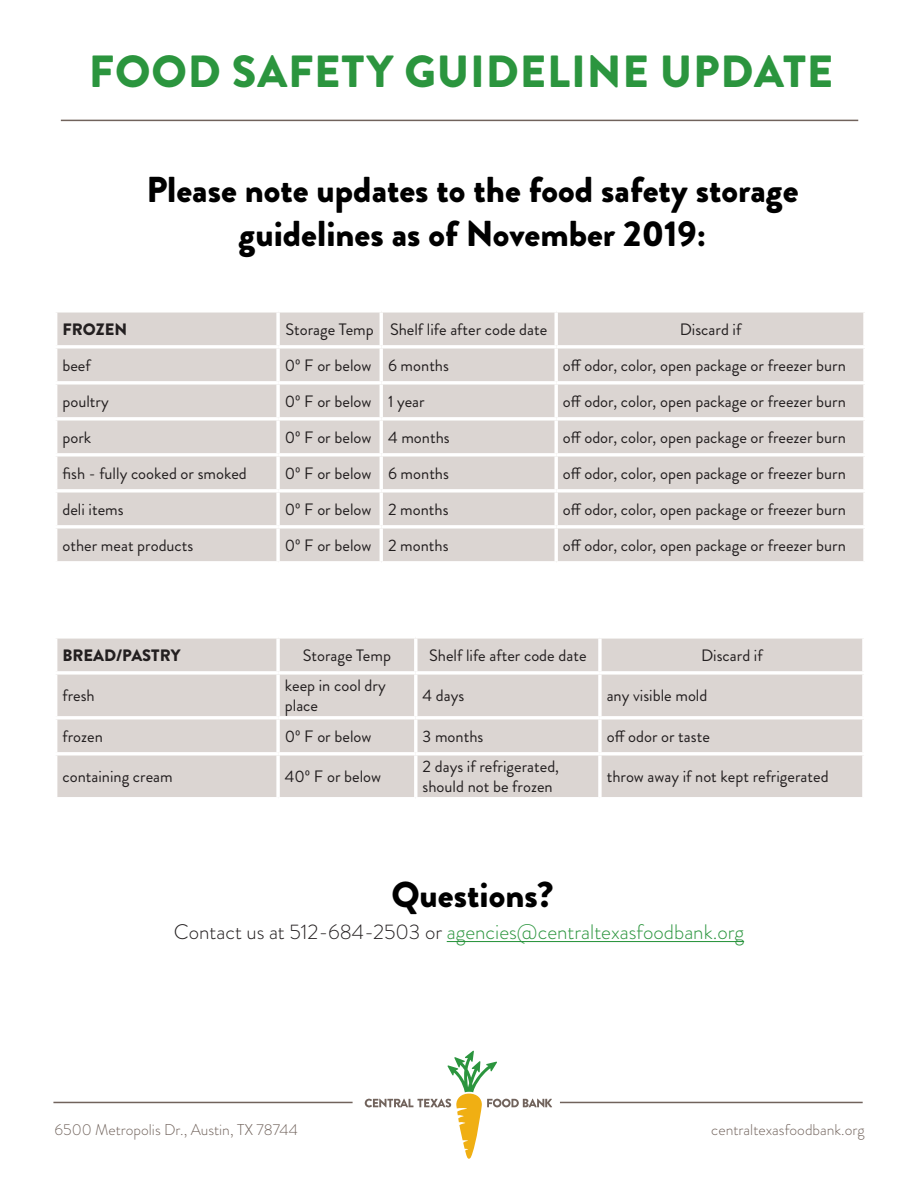
<style>
.page{position:relative;width:918px;height:1188px;background:#fff}
.page>*{position:absolute;margin:0;border:0;box-sizing:border-box;transform-origin:0 0}
.t1{font:900 45px "Brandon Grotesque";letter-spacing:.02em;color:#2b953e}
.t2{font:900 36px/43.2px "Brandon Grotesque";color:#000;text-align:center}
.t3{font:300 21px "Brandon Grotesque";color:#2b953e}
.t4{font:16.5px/19.8px "Brandon Grotesque";color:#231f20}
.t5{font:900 16.5px "Brandon Grotesque";color:#231f20}
.t6{font:300 15.6px "Brandon Grotesque";color:#71635c}
.s1{color:#231f20}
</style>
<div class="page">
<hr style="left:61px;top:120px;width:797px;height:1px;background:#71635c">
<hr style="left:447px;top:941px;width:297px;height:1px;background:#2b953e">
<div style="left:57px;top:313px;width:806px;height:248px;background:#dbd5d2"></div>
<svg style="left:56px;top:312px;width:222px;height:1px"></svg>
<svg style="left:278px;top:312px;width:103px;height:1px"></svg>
<svg style="left:276px;top:313px;width:4px;height:32px"></svg>
<svg style="left:381px;top:312px;width:175px;height:1px"></svg>
<hr style="left:380px;top:313px;width:3px;height:32px;background:#fff">
<svg style="left:556px;top:312px;width:309px;height:1px"></svg>
<hr style="left:555px;top:313px;width:3px;height:32px;background:#fff">
<svg style="left:863px;top:313px;width:1px;height:32px"></svg>
<svg style="left:56px;top:345px;width:222px;height:4px"></svg>
<svg style="left:278px;top:345px;width:103px;height:4px"></svg>
<svg style="left:276px;top:349px;width:4px;height:32px"></svg>
<svg style="left:381px;top:345px;width:175px;height:4px"></svg>
<hr style="left:380px;top:349px;width:3px;height:32px;background:#fff">
<svg style="left:556px;top:345px;width:309px;height:4px"></svg>
<hr style="left:555px;top:349px;width:3px;height:32px;background:#fff">
<svg style="left:863px;top:349px;width:1px;height:32px"></svg>
<svg style="left:56px;top:381px;width:222px;height:4px"></svg>
<svg style="left:278px;top:381px;width:103px;height:4px"></svg>
<svg style="left:276px;top:385px;width:4px;height:32px"></svg>
<svg style="left:381px;top:381px;width:175px;height:4px"></svg>
<hr style="left:380px;top:385px;width:3px;height:32px;background:#fff">
<svg style="left:556px;top:381px;width:309px;height:4px"></svg>
<hr style="left:555px;top:385px;width:3px;height:32px;background:#fff">
<svg style="left:863px;top:385px;width:1px;height:32px"></svg>
<svg style="left:56px;top:417px;width:222px;height:4px"></svg>
<svg style="left:278px;top:417px;width:103px;height:4px"></svg>
<svg style="left:276px;top:421px;width:4px;height:32px"></svg>
<svg style="left:381px;top:417px;width:175px;height:4px"></svg>
<hr style="left:380px;top:421px;width:3px;height:32px;background:#fff">
<svg style="left:556px;top:417px;width:309px;height:4px"></svg>
<hr style="left:555px;top:421px;width:3px;height:32px;background:#fff">
<svg style="left:863px;top:421px;width:1px;height:32px"></svg>
<svg style="left:56px;top:453px;width:222px;height:4px"></svg>
<svg style="left:278px;top:453px;width:103px;height:4px"></svg>
<svg style="left:276px;top:457px;width:4px;height:32px"></svg>
<svg style="left:381px;top:453px;width:175px;height:4px"></svg>
<hr style="left:380px;top:457px;width:3px;height:32px;background:#fff">
<svg style="left:556px;top:453px;width:309px;height:4px"></svg>
<hr style="left:555px;top:457px;width:3px;height:32px;background:#fff">
<svg style="left:863px;top:457px;width:1px;height:32px"></svg>
<svg style="left:56px;top:489px;width:222px;height:4px"></svg>
<svg style="left:278px;top:489px;width:103px;height:4px"></svg>
<svg style="left:276px;top:493px;width:4px;height:32px"></svg>
<svg style="left:381px;top:489px;width:175px;height:4px"></svg>
<hr style="left:380px;top:493px;width:3px;height:32px;background:#fff">
<svg style="left:556px;top:489px;width:309px;height:4px"></svg>
<hr style="left:555px;top:493px;width:3px;height:32px;background:#fff">
<svg style="left:863px;top:493px;width:1px;height:32px"></svg>
<svg style="left:56px;top:525px;width:222px;height:4px"></svg>
<svg style="left:278px;top:525px;width:103px;height:4px"></svg>
<svg style="left:276px;top:529px;width:4px;height:32px"></svg>
<svg style="left:381px;top:525px;width:175px;height:4px"></svg>
<hr style="left:380px;top:529px;width:3px;height:32px;background:#fff">
<svg style="left:556px;top:525px;width:309px;height:4px"></svg>
<hr style="left:555px;top:529px;width:3px;height:32px;background:#fff">
<svg style="left:863px;top:529px;width:1px;height:32px"></svg>
<div style="left:57px;top:639px;width:805px;height:158px;background:#dbd5d2"></div>
<svg style="left:56px;top:638px;width:222px;height:1px"></svg>
<svg style="left:278px;top:638px;width:138px;height:1px"></svg>
<svg style="left:276px;top:639px;width:4px;height:32px"></svg>
<svg style="left:416px;top:638px;width:184px;height:1px"></svg>
<hr style="left:414px;top:639px;width:3px;height:32px;background:#fff">
<svg style="left:600px;top:638px;width:264px;height:1px"></svg>
<hr style="left:598px;top:639px;width:4px;height:32px;background:#fff">
<svg style="left:56px;top:671px;width:222px;height:4px"></svg>
<svg style="left:278px;top:671px;width:138px;height:4px"></svg>
<svg style="left:276px;top:675px;width:4px;height:41px"></svg>
<svg style="left:416px;top:671px;width:184px;height:4px"></svg>
<hr style="left:414px;top:675px;width:3px;height:41px;background:#fff">
<svg style="left:600px;top:671px;width:264px;height:4px"></svg>
<hr style="left:598px;top:675px;width:4px;height:41px;background:#fff">
<svg style="left:56px;top:716px;width:222px;height:4px"></svg>
<svg style="left:278px;top:716px;width:138px;height:4px"></svg>
<svg style="left:276px;top:720px;width:4px;height:32px"></svg>
<svg style="left:416px;top:716px;width:184px;height:4px"></svg>
<hr style="left:414px;top:720px;width:3px;height:32px;background:#fff">
<svg style="left:600px;top:716px;width:264px;height:4px"></svg>
<hr style="left:598px;top:720px;width:4px;height:32px;background:#fff">
<svg style="left:56px;top:752px;width:222px;height:4px"></svg>
<svg style="left:278px;top:752px;width:138px;height:4px"></svg>
<svg style="left:276px;top:756px;width:4px;height:41px"></svg>
<svg style="left:416px;top:752px;width:184px;height:4px"></svg>
<hr style="left:414px;top:756px;width:3px;height:41px;background:#fff">
<svg style="left:600px;top:752px;width:264px;height:4px"></svg>
<hr style="left:598px;top:756px;width:4px;height:41px;background:#fff">
<svg style="left:365px;top:1051px;width:187px;height:108px"></svg>
<hr style="left:560px;top:1102px;width:303px;height:1px;background:#71635c">
<hr style="left:53px;top:1102px;width:300px;height:1px;background:#71635c">
<p class="t1" style="left:89px;top:39px;width:746px">FOOD SAFETY GUIDELINE UPDATE</p>
<p class="t2" style="left:147px;top:169px;width:653px">Please note updates to the food safety storage guidelines as of November 2019:</p>
<p class="t5" style="left:62px;top:317px;width:66px">FROZEN</p>
<p class="t4" style="left:286px;top:319px;width:90px">Storage Temp</p>
<p class="t4" style="left:390px;top:319px;width:159px">Shelf life after code date</p>
<p class="t4" style="left:680px;top:319px;width:63px">Discard if</p>
<p class="t4" style="left:62px;top:355px;width:30px">beef</p>
<p class="t4" style="left:285px;top:355px;width:88px">0º F or below</p>
<p class="t4" style="left:388px;top:355px;width:63px">6 months</p>
<p class="t4" style="left:563px;top:355px;width:284px">off odor, color, open package or freezer burn</p>
<p class="t4" style="left:62px;top:391px;width:48px">poultry</p>
<p class="t4" style="left:285px;top:391px;width:88px">0º F or below</p>
<p class="t4" style="left:388px;top:391px;width:38px">1 year</p>
<p class="t4" style="left:563px;top:391px;width:284px">off odor, color, open package or freezer burn</p>
<p class="t4" style="left:62px;top:427px;width:30px">pork</p>
<p class="t4" style="left:285px;top:427px;width:88px">0º F or below</p>
<p class="t4" style="left:388px;top:427px;width:63px">4 months</p>
<p class="t4" style="left:563px;top:427px;width:284px">off odor, color, open package or freezer burn</p>
<p class="t4" style="left:62px;top:463px;width:186px">fish - fully cooked or smoked</p>
<p class="t4" style="left:285px;top:463px;width:88px">0º F or below</p>
<p class="t4" style="left:388px;top:463px;width:63px">6 months</p>
<p class="t4" style="left:563px;top:463px;width:284px">off odor, color, open package or freezer burn</p>
<p class="t4" style="left:62px;top:499px;width:63px">deli items</p>
<p class="t4" style="left:285px;top:499px;width:88px">0º F or below</p>
<p class="t4" style="left:388px;top:499px;width:62px">2 months</p>
<p class="t4" style="left:563px;top:499px;width:284px">off odor, color, open package or freezer burn</p>
<p class="t4" style="left:62px;top:535px;width:132px">other meat products</p>
<p class="t4" style="left:285px;top:535px;width:88px">0º F or below</p>
<p class="t4" style="left:388px;top:535px;width:62px">2 months</p>
<p class="t4" style="left:563px;top:535px;width:284px">off odor, color, open package or freezer burn</p>
<p class="t5" style="left:62px;top:643px;width:119px">BREAD/PASTRY</p>
<p class="t4" style="left:303px;top:645px;width:90px">Storage Temp</p>
<p class="t4" style="left:429px;top:645px;width:159px">Shelf life after code date</p>
<p class="t4" style="left:701px;top:645px;width:63px">Discard if</p>
<p class="t4" style="left:62px;top:686px;width:34px">fresh</p>
<p class="t4" style="left:285px;top:676px;width:102px">keep in cool dry place</p>
<p class="t4" style="left:423px;top:686px;width:43px">4 days</p>
<p class="t4" style="left:607px;top:686px;width:102px">any visible mold</p>
<p class="t4" style="left:62px;top:726px;width:42px">frozen</p>
<p class="t4" style="left:285px;top:726px;width:88px">0º F or below</p>
<p class="t4" style="left:423px;top:726px;width:62px">3 months</p>
<p class="t4" style="left:607px;top:726px;width:105px">off odor or taste</p>
<p class="t4" style="left:62px;top:767px;width:112px">containing cream</p>
<p class="t4" style="left:285px;top:767px;width:98px">40º F or below</p>
<p class="t4" style="left:423px;top:757px;width:138px">2 days if refrigerated, should not be frozen</p>
<p class="t4" style="left:607px;top:767px;width:223px">throw away if not kept refrigerated</p>
<p class="t2" style="left:392px;top:874px;width:163px">Questions?</p>
<p class="t3" style="left:174px;top:918px;width:572px"><span class="s1">Contact us at 512-684-2503 or</span> agencies@centraltexasfoodbank.org</p>
<p class="t6" style="left:55px;top:1118px;width:245px">6500 Metropolis Dr., Austin, TX 78744</p>
<p class="t6" style="left:711px;top:1118px;width:155px">centraltexasfoodbank.org</p>
</div>
